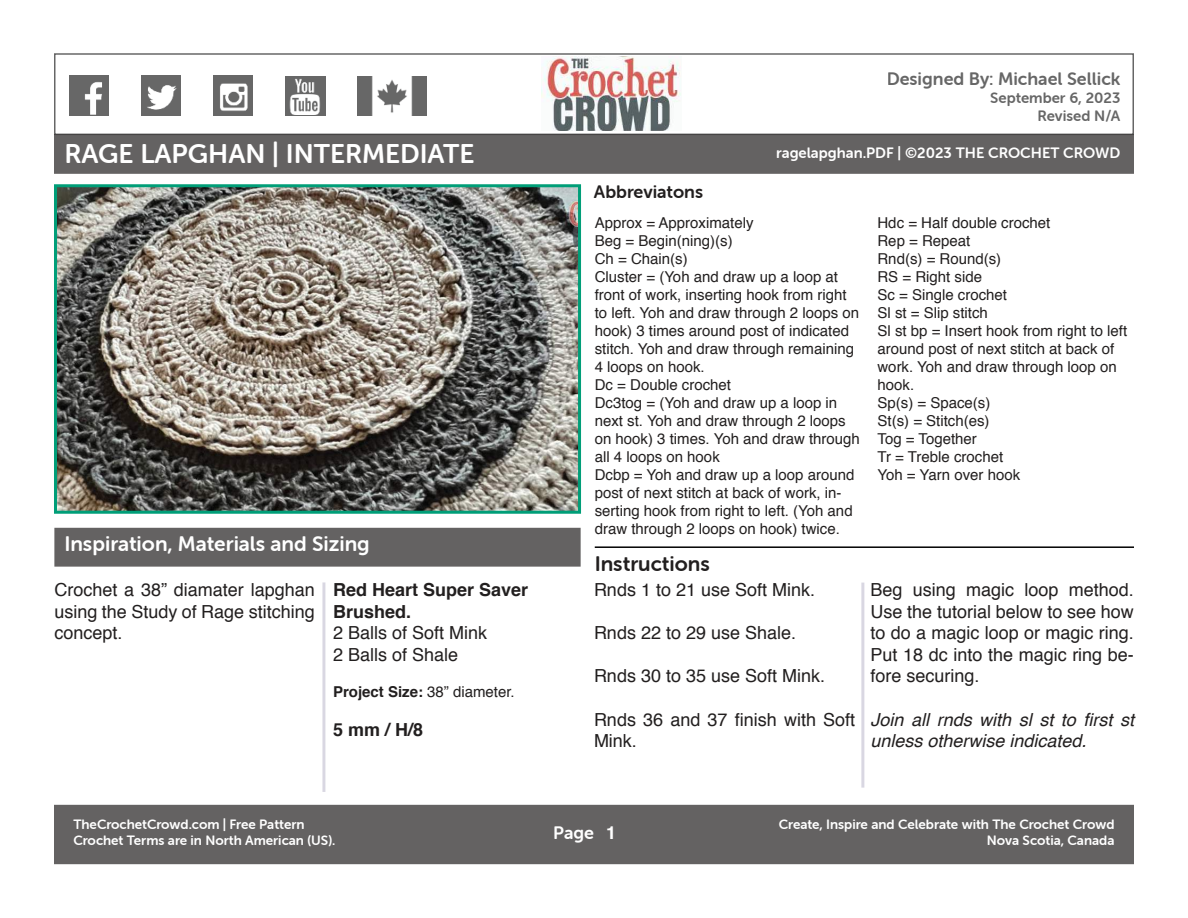
<style>
.page{position:relative;width:1188px;height:918px;background:#fff}
.page>*{position:absolute;margin:0;border:0;box-sizing:border-box;transform-origin:0 0}
.t1{font:27px "Museo Sans Rounded 700";color:#fff}
.t2{font:21px "Museo Sans Rounded 700";color:#fff}
.t3{font:21px "Museo Sans Rounded 700";color:#221f1f}
.t4{font:18px/21.6px "Helvetica";color:#221f1f;text-align:justify}
.t5{font:italic 18px/21.6px "Helvetica";color:#221f1f}
.t6{font:700 18px/21.6px "Helvetica";color:#221f1f}
.t7{font:18px "Museo Sans Rounded 700";color:#000}
.t8{font:18px "Museo Sans Rounded 700";color:#221f1f}
.t9{font:18px "Museo Sans Rounded 700";color:#fff}
.t10{font:15px/18px "Helvetica";color:#221f1f}
.t11{font:15px "Museo Sans Rounded 700";color:#fff}
.t12{font:15px/18px "Museo Sans Rounded 700";color:#000;text-align:right}
.t13{font:700 15px "Helvetica";color:#221f1f}
.t14{font:13.5px/16.2px "Museo Sans Rounded 700";color:#fff;text-align:right}
.s1{font-weight:400}
.s2{font-family:"Helvetica";font-weight:700}
</style>
<div class="page">
<hr style="left:595px;top:546px;width:539px;height:2px;background:#000">
<hr style="left:861px;top:583px;width:3px;height:205px;background:#665f8b">
<img style="left:58px;top:188px;width:519px;height:322px">
<div style="left:54px;top:184px;width:527px;height:330px;border:3px solid #009e78"></div>
<img style="left:541px;top:57px;width:140px;height:74px">
<div style="left:55px;top:135px;width:1078px;height:38px;background:#646262"></div>
<div style="left:54px;top:134px;width:1080px;height:40px;border:2px solid #221f1f"></div>
<div style="left:55px;top:806px;width:1078px;height:57px;background:#646262"></div>
<img style="left:141px;top:76px;width:40px;height:39px">
<img style="left:213px;top:76px;width:40px;height:39px">
<img style="left:69px;top:76px;width:40px;height:39px">
<img style="left:286px;top:76px;width:39px;height:40px">
<img style="left:358px;top:76px;width:68px;height:40px">
<div style="left:55px;top:529px;width:525px;height:37px;background:#646262"></div>
<hr style="left:322px;top:582px;width:3px;height:210px;background:#665f8b">
<p class="t7" style="left:887px;top:71px;width:235px">Designed By: Michael Sellick</p>
<p class="t12" style="left:990px;top:90px;width:132px">September 6, 2023<br>Revised N/A</p>
<h1 class="t1" style="left:64px;top:142px;width:411px">RAGE LAPGHAN | INTERMEDIATE</h1>
<p class="t11" style="left:776px;top:146px;width:346px">ragelapghan.PDF | ©2023 THE CROCHET CROWD</p>
<h2 class="t2" style="left:64px;top:534px;width:307px">Inspiration, Materials and Sizing</h2>
<p class="t4" style="left:54px;top:581px;width:262px">Crochet a 38” diamater lapghan using the Study of Rage stitching concept.</p>
<p class="t6" style="left:333px;top:580px;width:197px">Red Heart Super Saver<br>Brushed.</p>
<p class="t4" style="left:333px;top:624px;width:156px">2 Balls of Soft Mink<br>2 Balls of Shale</p>
<p class="t13" style="left:333px;top:686px;width:183px">Project Size: <span class="s1">38” diameter.</span></p>
<p class="t6" style="left:333px;top:721px;width:92px">5 mm / H/8</p>
<p class="t8" style="left:594px;top:183px;width:111px">Abbreviatons</p>
<p class="t10" style="left:595px;top:215px;width:267px">Approx = Approximately<br>Beg = Begin(ning)(s)<br>Ch = Chain(s)<br>Cluster = (Yoh and draw up a loop at front of work, inserting hook from right to left. Yoh and draw through 2 loops on hook) 3 times around post of indicated stitch. Yoh and draw through remaining<br>4 loops on hook.<br>Dc = Double crochet<br>Dc3tog = (Yoh and draw up a loop in next st. Yoh and draw through 2 loops on hook) 3 times. Yoh and draw through all 4 loops on hook<br>Dcbp = Yoh and draw up a loop around post of next stitch at back of work, in&shy;serting hook from right to left. (Yoh and draw through 2 loops on hook) twice.</p>
<p class="t10" style="left:878px;top:215px;width:251px">Hdc = Half double crochet<br>Rep = Repeat<br>Rnd(s) = Round(s)<br>RS = Right side<br>Sc = Single crochet<br>Sl st = Slip stitch<br>Sl st bp = Insert hook from right to left around post of next stitch at back of work. Yoh and draw through loop on hook.<br>Sp(s) = Space(s)<br>St(s) = Stitch(es)<br>Tog = Together<br>Tr = Treble crochet<br>Yoh = Yarn over hook</p>
<h2 class="t3" style="left:595px;top:554px;width:117px">Instructions</h2>
<p class="t4" style="left:594px;top:581px;width:223px">Rnds 1 to 21 use Soft Mink.</p>
<p class="t4" style="left:594px;top:624px;width:204px">Rnds 22 to 29 use Shale.</p>
<p class="t4" style="left:594px;top:667px;width:233px">Rnds 30 to 35 use Soft Mink.</p>
<p class="t4" style="left:594px;top:709px;width:263px">Rnds 36 and 37 昀椀nish with Soft<br>Mink.</p>
<p class="t4" style="left:871px;top:581px;width:265px">Beg using magic loop method.<br>Use the tutorial below to see how to do a magic loop or magic ring.<br>Put 18 dc into the magic ring be&shy;fore securing.</p>
<p class="t5" style="left:871px;top:709px;width:265px">Join all rnds with sl st to 昀椀rst st unless otherwise indicated.</p>
<p class="t14" style="left:73px;top:817px;width:264px;text-align:left">TheCrochetCrowd.com | Free Pattern<br>Crochet Terms are in North American (US).</p>
<p class="t9" style="left:553px;top:825px;width:65px">Page <span class="s2">1</span></p>
<p class="t14" style="left:779px;top:817px;width:337px">Create, Inspire and Celebrate with The Crochet Crowd<br>Nova Scotia, Canada</p>
</div>
